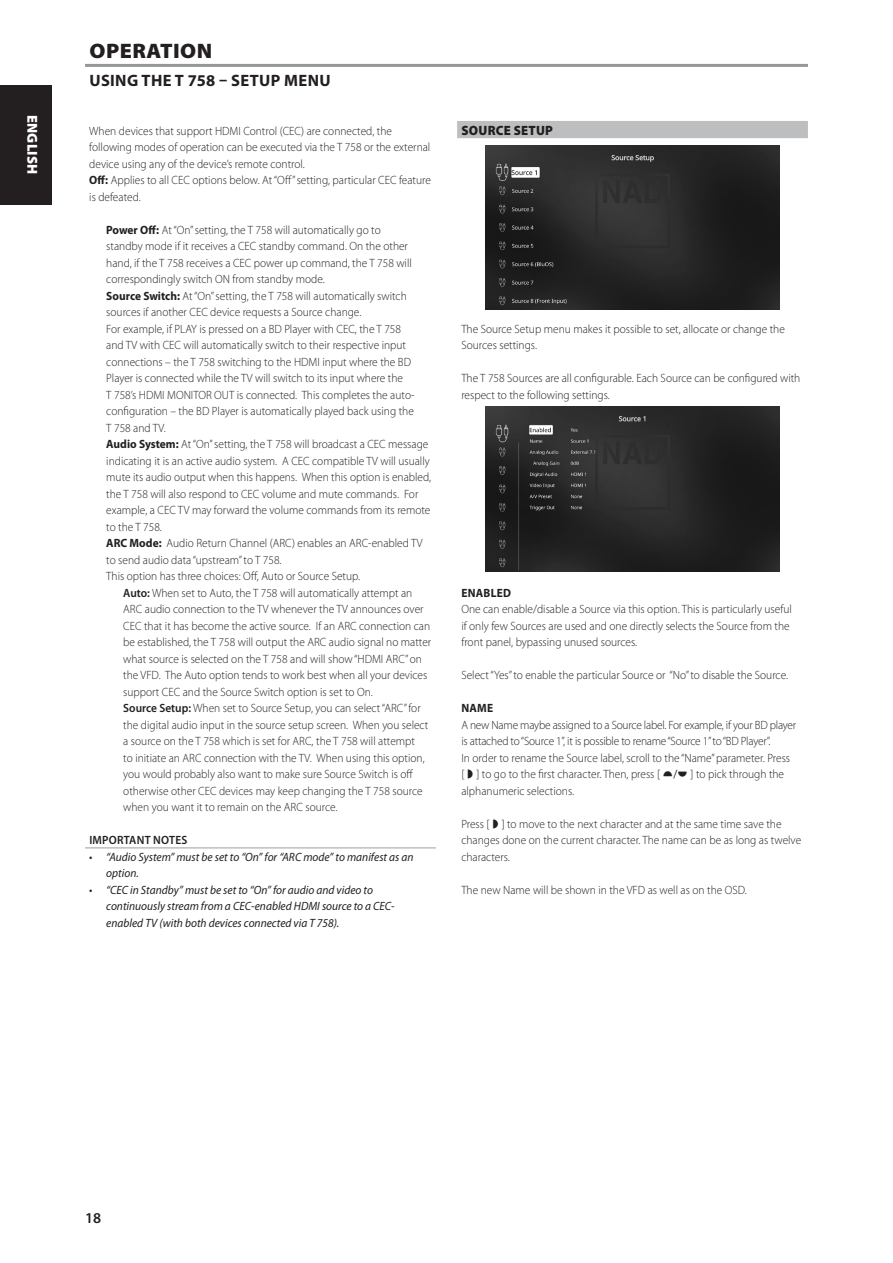
<style>
.page{position:relative;width:893px;height:1263px;background:#fff}
.page>*{position:absolute;margin:0;border:0;box-sizing:border-box;transform-origin:0 0}
.Body_copy_-_header{font:900 21px "Myriad Pro";letter-spacing:.02em;color:#231f20;scale:1.05 1}
.Body_copy_-_header-2{font:700 16.5px "Myriad Pro";letter-spacing:.02em;color:#231f20}
.t1{font:600 15px "Myriad Pro";color:#231f20}
.t2{font:900 14.4px "Myriad Pro";letter-spacing:.02em;color:#fff}
.Body_copy_-_sub-sect{font:900 13.5px "Myriad Pro";letter-spacing:.02em;color:#231f20;scale:.95 1}
.Body_copy_-_indent_1{font:300 12px/16.5px "Myriad Pro";color:#231f20;scale:.95 1}
.Body_copy_-_normal{font:300 12px/16.5px "Myriad Pro";color:#231f20;scale:.95 1}
.Body_copy_-_indent_2{font:300 12px/16.5px "Myriad Pro";color:#231f20;scale:.95 1}
.Body_copy_-_note{font:italic 12px/16.5px "Myriad Pro";color:#231f20;scale:.95 1}
.Body_copy_-_normal-2{font:300 12px/16.5px "Myriad Pro";letter-spacing:-.02em;color:#231f20;scale:.95 1}
.Body_copy_-_note_hea{font:600 12px "Myriad Pro";letter-spacing:.02em;color:#231f20;scale:.95 1}
.Body_copy_-_sub-sect-2{font:700 12px "Myriad Pro";letter-spacing:.02em;color:#231f20;scale:.95 1}
.s1{font-weight:700}
.s2{font-weight:600}
</style>
<div class="page">
<hr style="left:85px;top:847px;width:351px;height:2px;background:#bcbec0">
<div style="left:457px;top:121px;width:351px;height:17px;background:#bcbec0"></div>
<hr style="left:85px;top:64px;width:723px;height:3px;background:#949698">
<img style="left:486px;top:145px;width:293px;height:165px">
<img style="left:486px;top:406px;width:293px;height:165px">
<div style="left:0;top:85px;width:51px;height:119px;background:#231f20"></div>
<p class="t2" style="left:42px;top:115px;width:62px;rotate:90deg">ENGLISH</p>
<p class="Body_copy_-_header" style="left:90px;top:37px;width:118px">OPERATION</p>
<p class="Body_copy_-_header-2" style="left:89px;top:70px;width:243px">USING THE T 758 – SETUP MENU</p>
<p class="Body_copy_-_normal" style="left:89px;top:122px;width:361px">When devices that support HDMI Control (CEC) are connected, the following modes of operation can be executed via the T 758 or the external device using any of the device’s remote control.</p>
<p class="Body_copy_-_normal" style="left:89px;top:172px;width:361px"><span class="s1">Off:</span> Applies to all CEC options below. At “Off” setting, particular CEC feature is defeated.</p>
<p class="Body_copy_-_indent_1" style="left:106px;top:221px;width:323px"><span class="s1">Power Off:</span> At “On” setting, the T 758 will automatically go to standby mode if it receives a CEC standby command. On the other hand, if the T 758 receives a CEC power up command, the T 758 will correspondingly switch ON from standby mode.</p>
<p class="Body_copy_-_indent_1" style="left:106px;top:287px;width:318px"><span class="s1">Source Switch:</span> At “On” setting, the T 758 will automatically switch sources if another CEC device requests a Source change.</p>
<p class="Body_copy_-_indent_1" style="left:106px;top:320px;width:326px">For example, if PLAY is pressed on a BD Player with CEC, the T 758 and TV with CEC will automatically switch to their respective input connections – the T 758 switching to the HDMI input where the BD Player is connected while the TV will switch to its input where the<br>T 758’s HDMI MONITOR OUT is connected. This completes the auto&shy;configuration – the BD Player is automatically played back using the T 758 and TV.</p>
<p class="Body_copy_-_indent_1" style="left:106px;top:436px;width:343px"><span class="s1">Audio System:</span> At “On” setting, the T 758 will broadcast a CEC message indicating it is an active audio system. A CEC compatible TV will usually mute its audio output when this happens. When this option is enabled, the T 758 will also respond to CEC volume and mute commands. For example, a CEC TV may forward the volume commands from its remote to the T 758.</p>
<p class="Body_copy_-_indent_1" style="left:106px;top:535px;width:335px"><span class="s1">ARC Mode:</span> Audio Return Channel (ARC) enables an ARC-enabled TV to send audio data “upstream” to T 758.</p>
<p class="Body_copy_-_indent_1" style="left:106px;top:568px;width:269px">This option has three choices: Off, Auto or Source Setup.</p>
<p class="Body_copy_-_indent_2" style="left:123px;top:584px;width:326px"><span class="s2">Auto:</span> When set to Auto, the T 758 will automatically attempt an ARC audio connection to the TV whenever the TV announces over CEC that it has become the active source. If an ARC connection can be established, the T 758 will output the ARC audio signal no matter what source is selected on the T 758 and will show “HDMI ARC” on the VFD. The Auto option tends to work best when all your devices support CEC and the Source Switch option is set to On.</p>
<p class="Body_copy_-_indent_2" style="left:123px;top:700px;width:323px"><span class="s2">Source Setup:</span> When set to Source Setup, you can select “ARC” for the digital audio input in the source setup screen. When you select a source on the T 758 which is set for ARC, the T 758 will attempt<br>to initiate an ARC connection with the TV. When using this option, you would probably also want to make sure Source Switch is off otherwise other CEC devices may keep changing the T 758 source when you want it to remain on the ARC source.</p>
<p class="Body_copy_-_note_hea" style="left:89px;top:832px;width:105px">IMPORTANT NOTES</p>
<p class="Body_copy_-_note" style="left:106px;top:848px;width:325px;text-indent:-17px">• “Audio System” must be set to “On” for “ARC mode” to manifest as an option.</p>
<p class="Body_copy_-_note" style="left:106px;top:881px;width:305px;text-indent:-17px">• “CEC in Standby” must be set to “On” for audio and video to continuously stream from a CEC-enabled HDMI source to a CEC&shy;enabled TV (with both devices connected via T 758).</p>
<p class="Body_copy_-_sub-sect" style="left:461px;top:121px;width:98px">SOURCE SETUP</p>
<p class="Body_copy_-_normal" style="left:461px;top:320px;width:342px">The Source Setup menu makes it possible to set, allocate or change the<br>Sources settings.</p>
<p class="Body_copy_-_normal" style="left:461px;top:370px;width:358px">The T 758 Sources are all configurable. Each Source can be configured with respect to the following settings.</p>
<p class="Body_copy_-_sub-sect-2" style="left:461px;top:585px;width:54px">ENABLED</p>
<p class="Body_copy_-_normal" style="left:461px;top:601px;width:349px">One can enable/disable a Source via this option. This is particularly useful if only few Sources are used and one directly selects the Source from the front panel, bypassing unused sources.</p>
<p class="Body_copy_-_normal" style="left:461px;top:667px;width:345px">Select “Yes” to enable the particular Source or “No” to disable the Source.</p>
<p class="Body_copy_-_sub-sect-2" style="left:461px;top:700px;width:35px">NAME</p>
<p class="Body_copy_-_normal-2" style="left:461px;top:716px;width:354px">A new Name maybe assigned to a Source label. For example, if your BD player is attached to “Source 1”, it is possible to rename “Source 1” to “BD Player”.</p>
<p class="Body_copy_-_normal" style="left:461px;top:749px;width:348px">In order to rename the Source label, scroll to the “Name” parameter. Press [ ] to go to the first character. Then, press [</p>
<p class="Body_copy_-_normal" style="left:691px;top:766px;width:100px">] to pick through the</p>
<p class="Body_copy_-_normal" style="left:461px;top:782px;width:120px">alphanumeric selections.</p>
<p class="Body_copy_-_normal" style="left:461px;top:815px;width:359px">Press [ ] to move to the next character and at the same time save the changes done on the current character. The name can be as long as twelve characters.</p>
<p class="Body_copy_-_normal" style="left:461px;top:881px;width:302px">The new Name will be shown in the VFD as well as on the OSD.</p>
<p class="t1" style="left:85px;top:1208px;width:18px">18</p>
</div>
